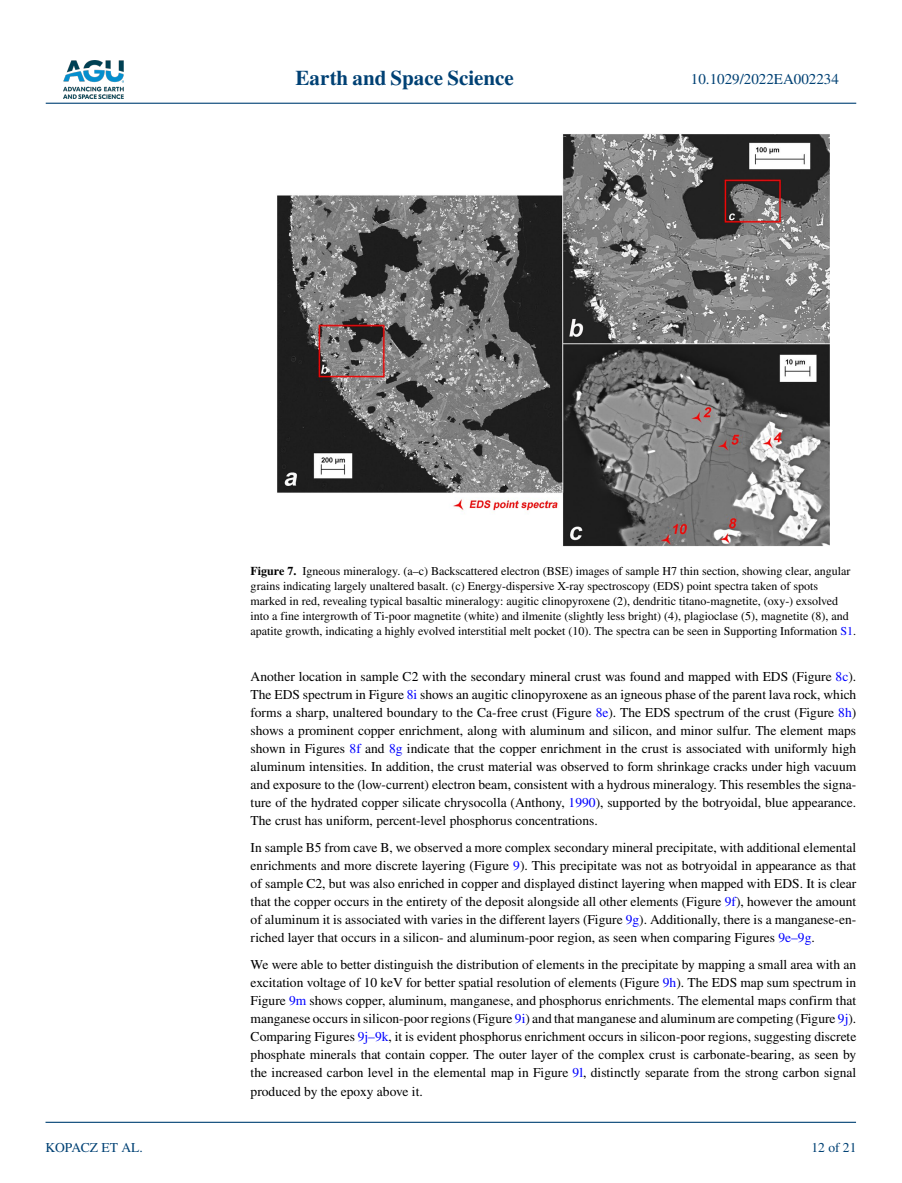
<style>
.page{position:relative;width:902px;height:1183px;background:#fff}
.page>*{position:absolute;margin:0;border:0;box-sizing:border-box;transform-origin:0 0}
.t1{font:700 21px "STIX";color:#004174}
.t2{font:15px "STIX";color:#004174}
.t3{font:13.5px/18px "STIX";color:#000;text-align:justify}
.t4{font:13.5px "STIX";color:#004174}
.t5{font:12px/15px "STIX";color:#000}
.s1{font-weight:700}
.s2{color:#00f}
</style>
<div class="page">
<img style="left:63px;top:60px;width:60px;height:39px">
<hr style="left:46px;top:103px;width:810px;height:1px;background:#004174">
<hr style="left:45px;top:1121px;width:810px;height:1px;background:#004174">
<img style="left:277px;top:134px;width:553px;height:412px">
<h1 class="t1" style="left:295px;top:66px;width:220px">Earth and Space Science</h1>
<p class="t2" style="left:691px;top:69px;width:149px">10.1029/2022EA002234</p>
<p class="t4" style="left:45px;top:1138px;width:99px">KOPACZ ET AL.</p>
<p class="t5" style="left:250px;top:564px;width:607px"><span class="s1">Figure 7.</span> Igneous mineralogy. (a–c) Backscattered electron (BSE) images of sample H7 thin section, showing clear, angular grains indicating largely unaltered basalt. (c) Energy-dispersive X-ray spectroscopy (EDS) point spectra taken of spots marked in red, revealing typical basaltic mineralogy: augitic clinopyroxene (2), dendritic titano-magnetite, (oxy-) exsolved into a fine intergrowth of Ti-poor magnetite (white) and ilmenite (slightly less bright) (4), plagioclase (5), magnetite (8), and apatite growth, indicating a highly evolved interstitial melt pocket (10). The spectra can be seen in Supporting Information <span class="s2">S1</span>.</p>
<p class="t3" style="left:250px;top:668px;width:607px">Another location in sample C2 with the secondary mineral crust was found and mapped with EDS (Figure <span class="s2">8c</span>).<br>The EDS spectrum in Figure <span class="s2">8i</span> shows an augitic clinopyroxene as an igneous phase of the parent lava rock, which forms a sharp, unaltered boundary to the Ca-free crust (Figure <span class="s2">8e</span>). The EDS spectrum of the crust (Figure <span class="s2">8h</span>) shows a prominent copper enrichment, along with aluminum and silicon, and minor sulfur. The element maps shown in Figures <span class="s2">8f</span> and <span class="s2">8g</span> indicate that the copper enrichment in the crust is associated with uniformly high aluminum intensities. In addition, the crust material was observed to form shrinkage cracks under high vacuum and exposure to the (low-current) electron beam, consistent with a hydrous mineralogy. This resembles the signa&shy;ture of the hydrated copper silicate chrysocolla (Anthony, <span class="s2">1990</span>), supported by the botryoidal, blue appearance.<br>The crust has uniform, percent-level phosphorus concentrations.</p>
<p class="t3" style="left:250px;top:839px;width:607px">In sample B5 from cave B, we observed a more complex secondary mineral precipitate, with additional elemental enrichments and more discrete layering (Figure <span class="s2">9</span>). This precipitate was not as botryoidal in appearance as that of sample C2, but was also enriched in copper and displayed distinct layering when mapped with EDS. It is clear that the copper occurs in the entirety of the deposit alongside all other elements (Figure <span class="s2">9f</span>), however the amount of aluminum it is associated with varies in the different layers (Figure <span class="s2">9g</span>). Additionally, there is a manganese-en&shy;riched layer that occurs in a silicon- and aluminum-poor region, as seen when comparing Figures <span class="s2">9e–9g</span>.</p>
<p class="t3" style="left:250px;top:956px;width:607px">We were able to better distinguish the distribution of elements in the precipitate by mapping a small area with an excitation voltage of 10 keV for better spatial resolution of elements (Figure <span class="s2">9h</span>). The EDS map sum spectrum in Figure <span class="s2">9m</span> shows copper, aluminum, manganese, and phosphorus enrichments. The elemental maps confirm that manganese occurs in silicon-poor regions (Figure <span class="s2">9i</span>) and that manganese and aluminum are competing (Figure <span class="s2">9j</span>).<br>Comparing Figures <span class="s2">9j–9k</span>, it is evident phosphorus enrichment occurs in silicon-poor regions, suggesting discrete phosphate minerals that contain copper. The outer layer of the complex crust is carbonate-bearing, as seen by the increased carbon level in the elemental map in Figure <span class="s2">9l</span>, distinctly separate from the strong carbon signal produced by the epoxy above it.</p>
<p class="t4" style="left:811px;top:1138px;width:46px">12 of 21</p>
</div>
